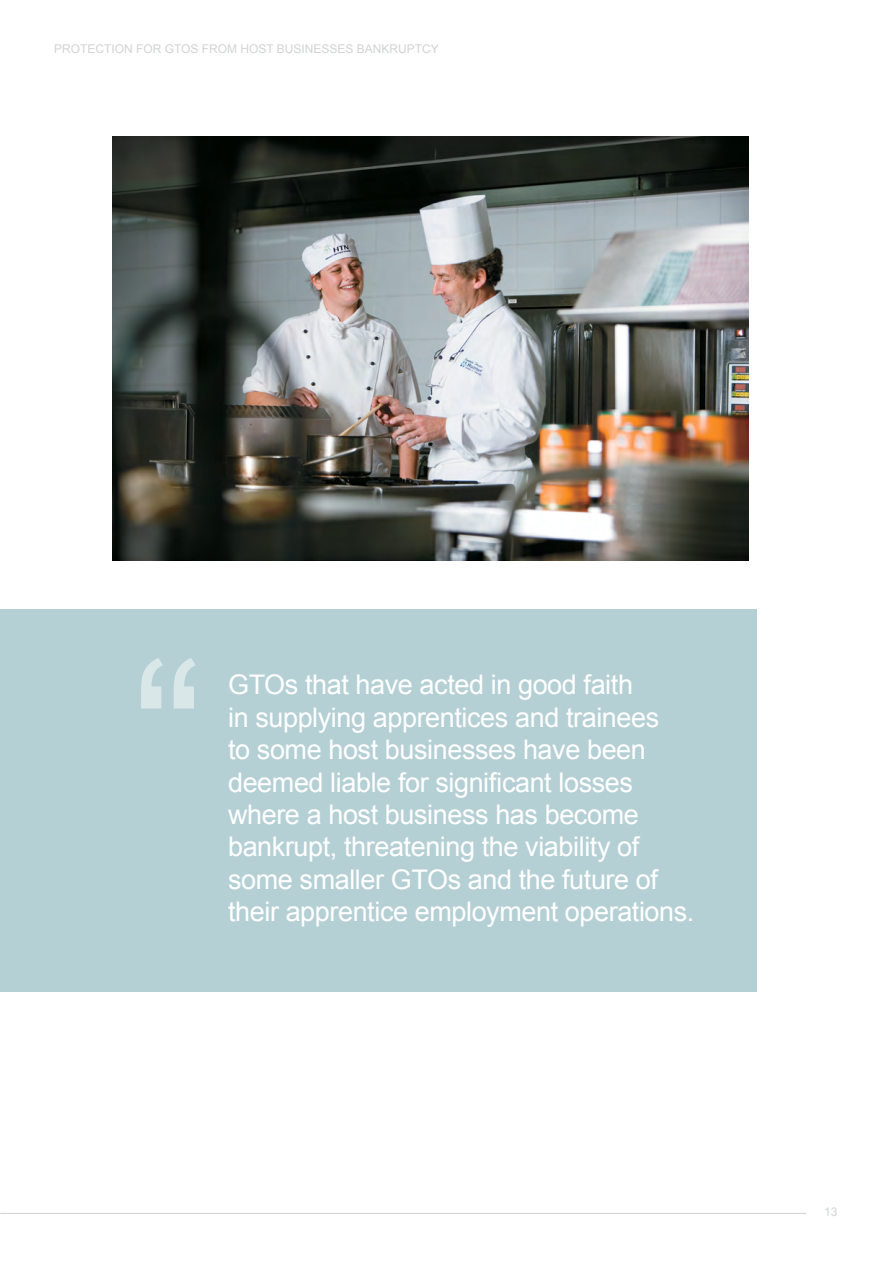
<style>
.page{position:relative;width:893px;height:1268px;background:#fff}
.page>*{position:absolute;margin:0;border:0;box-sizing:border-box;transform-origin:0 0}
.t1{font:215.7px "Arial";color:#fff}
.t2{font:27px/32.4px "Arial";letter-spacing:-.015em;color:#fff}
.t3{font:12px "Arial";color:#d1d3d4}
</style>
<div class="page">
<hr style="left:0;top:1212px;width:806px;height:1px;background:#d1d3d4">
<div style="left:0;top:608px;width:757px;height:383px;background:#b5d0d5"></div>
<img style="left:112px;top:136px;width:636px;height:424px">
<p class="t3" style="left:54px;top:41px;width:386px">PROTECTION FOR GTOS FROM HOST BUSINESSES BANKRUPTCY</p>
<h1 class="t1" style="left:132px;top:597px;width:73px">“</h1>
<p class="t2" style="left:228px;top:668px;width:468px">GTOs that have acted in good faith<br>in supplying apprentices and trainees<br>to some host businesses have been deemed liable for significant losses where a host business has become bankrupt, threatening the viability of some smaller GTOs and the future of their apprentice employment operations.</p>
<p class="t3" style="left:824px;top:1203px;width:15px">13</p>
</div>
